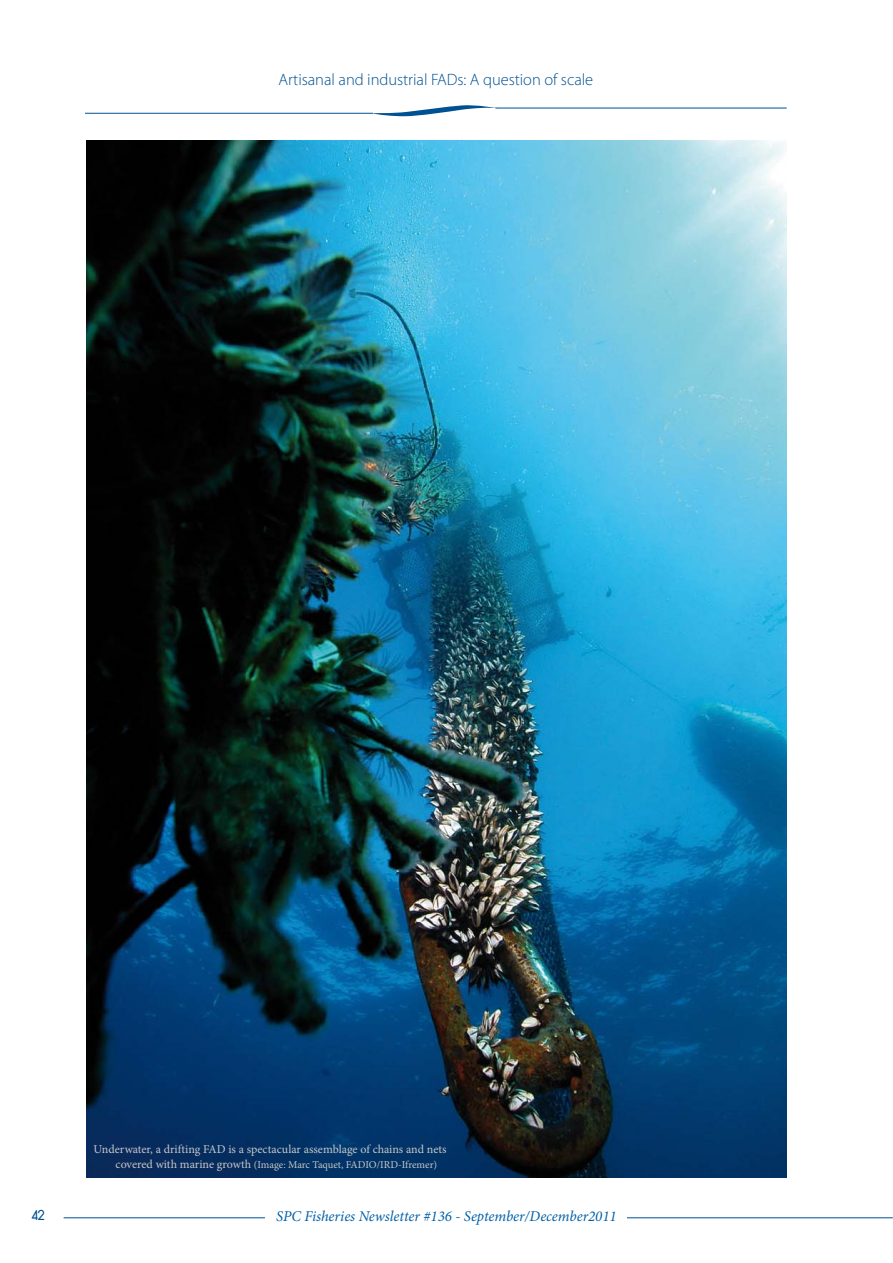
<style>
.page{position:relative;width:893px;height:1263px;background:#fff}
.page>*{position:absolute;margin:0;border:0;box-sizing:border-box;transform-origin:0 0}
.t1{font:300 16.5px "Myriad Pro";letter-spacing:-.005em;color:#005192}
.t2{font:italic 15px "Minion Pro";color:#0060a9}
.t3{font:15px "Duepuntozero";color:#005192}
.t4{font:12px "Minion Pro";color:#c6c7c8}
.t5{font:10.5px "Minion Pro";letter-spacing:-.005em;color:#c6c7c8}
.s1{font-size:12px}
</style>
<div class="page">
<hr style="left:64px;top:1218px;width:828px;height:1px;background:#005192">
<hr style="left:85px;top:113px;width:288px;height:1px;background:#005192">
<hr style="left:495px;top:108px;width:292px;height:1px;background:#005192">
<svg style="left:372px;top:105px;width:126px;height:11px"></svg>
<div style="left:266px;top:1210px;width:361px;height:22px;background:#fff"></div>
<img style="left:87px;top:140px;width:700px;height:1038px">
<h1 class="t1" style="left:278px;top:73px;width:316px">Artisanal and industrial FADs: A question of scale</h1>
<p class="t4" style="left:94px;top:1144px;width:354px">Underwater, a drifting FAD is a spectacular assemblage of chains and nets</p>
<p class="t5" style="left:116px;top:1160px;width:323px"><span class="s1">covered with marine growth</span> (Image: Marc Taquet, FADIO/IRD-Ifremer)</p>
<p class="t3" style="left:32px;top:1207px;width:15px">42</p>
<p class="t2" style="left:276px;top:1211px;width:342px">SPC Fisheries Newsletter #136 - September/December2011</p>
</div>
